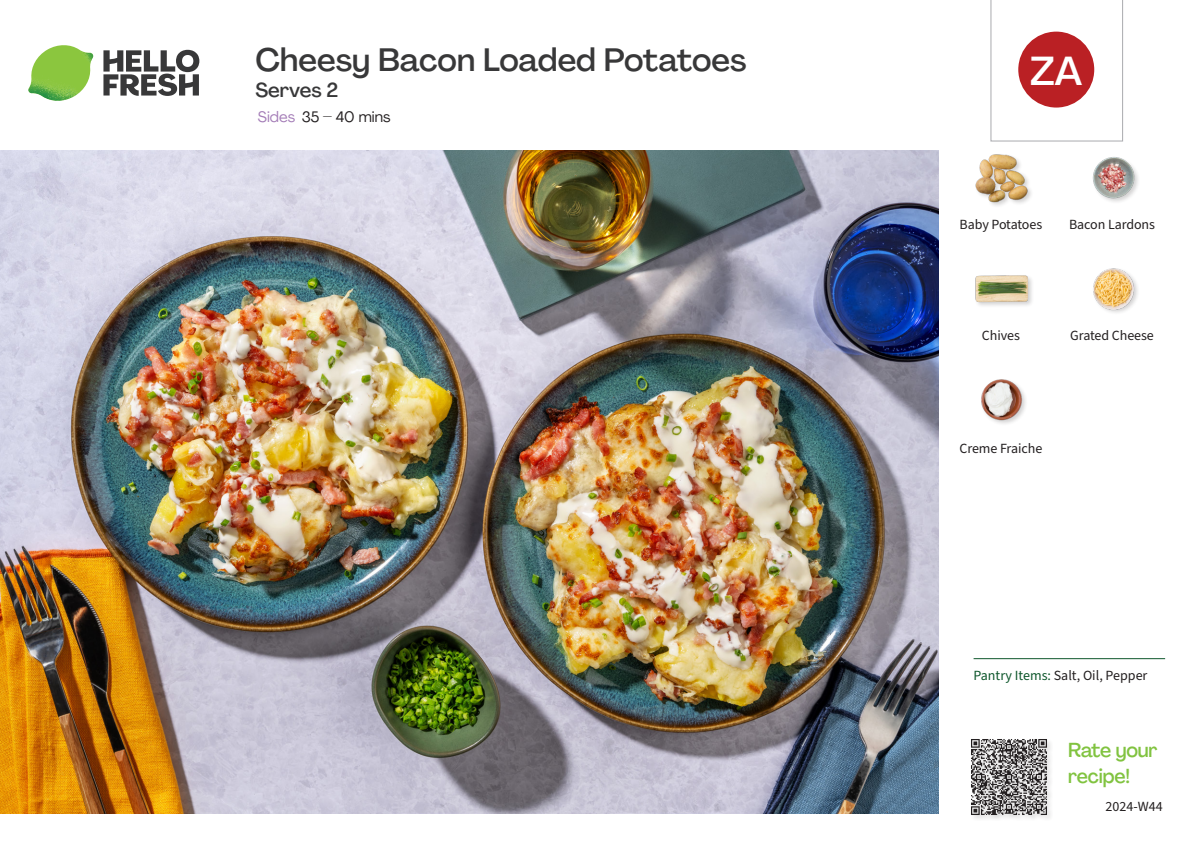
<style>
.page{position:relative;width:1191px;height:842px;background:#fff}
.page>*{position:absolute;margin:0;border:0;box-sizing:border-box;transform-origin:0 0}
._24_Recipe_Nr_Bag{font:500 40px "Agrandir";color:#fff}
._15_Titel_UK{font:500 32px "Agrandir";color:#383839}
._24_Before_Start_Titel{font:500 20px/26px "Agrandir";letter-spacing:-.01em;color:#81c340;scale:.96 1}
._15_Titel_UK-2{font:500 20px "Agrandir";color:#383839}
._02_Box_Type{font:15px "Agrandir";color:#231f20}
._18_FRONT_ingredients_UK{font:14px "Source Sans Pro";letter-spacing:-.005em;color:#231f20}
.s1{color:#fff}
.s2{color:#a47db7}
.s3{color:#0e572c}
</style>
<div class="page">
<svg style="left:103px;top:50px;width:96px;height:46px"></svg>
<img style="left:28px;top:45px;width:65px;height:56px">
<hr style="left:973px;top:658px;width:192px;height:1px;background:#0e572c">
<div style="left:970px;top:738px;width:83px;height:83px;background:#f8f8f8"></div>
<img style="left:971px;top:739px;width:79px;height:79px">
<svg style="left:990px;top:0;width:133px;height:142px"></svg>
<div style="left:975px;top:154px;width:59px;height:54px;background:#231f20;opacity:.2"></div>
<img style="left:975px;top:154px;width:54px;height:50px">
<div style="left:974px;top:274px;width:60px;height:35px;background:#231f20;opacity:.2"></div>
<img style="left:974px;top:274px;width:54px;height:35px">
<img style="left:981px;top:379px;width:45px;height:45px">
<img style="left:1093px;top:268px;width:45px;height:45px">
<img style="left:1092px;top:157px;width:46px;height:45px">
<img style="left:0;top:150px;width:938px;height:664px">
<p class="_15_Titel_UK" style="left:255px;top:40px;width:493px">Cheesy Bacon Loaded Potatoes</p>
<p class="_15_Titel_UK-2" style="left:255px;top:77px;width:85px">Serves 2</p>
<p class="_02_Box_Type" style="left:255px;top:107px;width:137px"><span class="s1">.</span><span class="s2">Sides</span><span class="s1">.</span> 35 – 40 mins</p>
<p class="_24_Recipe_Nr_Bag" style="left:1030px;top:47px;width:53px">ZA</p>
<p class="_18_FRONT_ingredients_UK" style="left:959px;top:215px;width:84px">Baby Potatoes</p>
<p class="_18_FRONT_ingredients_UK" style="left:1069px;top:215px;width:88px">Bacon Lardons</p>
<p class="_18_FRONT_ingredients_UK" style="left:982px;top:326px;width:40px">Chives</p>
<p class="_18_FRONT_ingredients_UK" style="left:1070px;top:326px;width:85px">Grated Cheese</p>
<p class="_18_FRONT_ingredients_UK" style="left:959px;top:438px;width:84px">Creme Fraiche</p>
<p class="_18_FRONT_ingredients_UK" style="left:973px;top:666px;width:175px"><span class="s3">Pantry Items:</span> Salt, Oil, Pepper</p>
<p class="_24_Before_Start_Titel" style="left:1068px;top:737px;width:95px">Rate your recipe!</p>
<p class="_18_FRONT_ingredients_UK" style="left:1105px;top:797px;width:58px">2024-W44</p>
</div>
